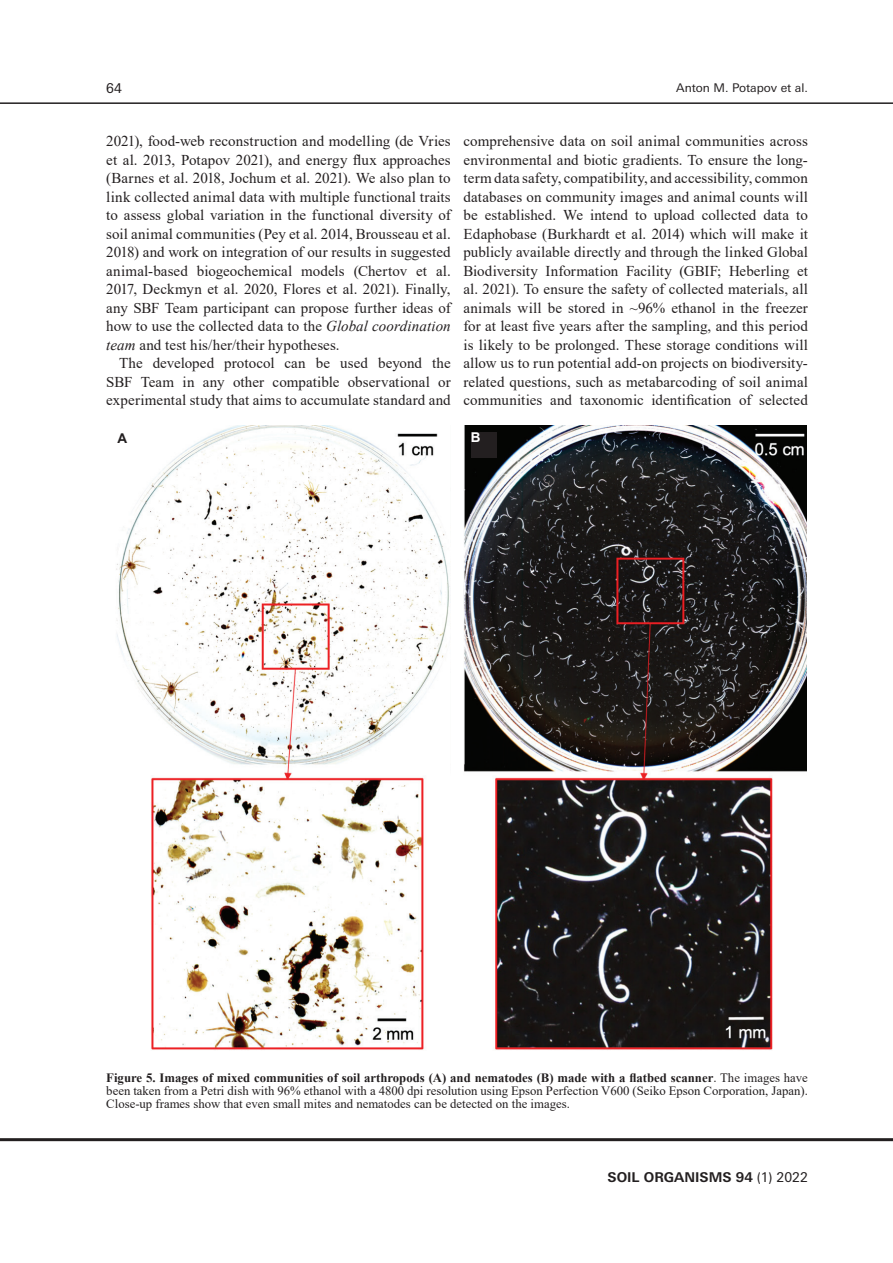
<style>
.page{position:relative;width:893px;height:1263px;background:#fff}
.page>*{position:absolute;margin:0;border:0;box-sizing:border-box;transform-origin:0 0}
.t1{font:15px/18.5px "Times New Roman";letter-spacing:.01em;color:#231f20;text-align:justify}
.t2{font:700 13.5px "Univers Next W1 G";color:#231f20}
.t3{font:13.5px "Univers Next W1 G";color:#231f20}
.t4{font:700 13.5px "Arial";color:#231f20}
.t5{font:700 13.5px "Arial";color:#fff}
.t6{font:12.75px/12.8px "Times New Roman";color:#231f20;text-align:justify}
.t7{font:12px "Univers Next W1 G";color:#231f20}
.s1{font-style:italic}
.s2{font-weight:700}
.s3{font-weight:400}
</style>
<div class="page">
<hr style="left:0;top:1138px;width:893px;height:3px;background:#231f20">
<hr style="left:0;top:102px;width:893px;height:2px;background:#231f20">
<img style="left:116px;top:425px;width:334px;height:625px">
<img style="left:463px;top:425px;width:343px;height:625px">
<div style="left:117px;top:433px;width:26px;height:25px;background:#fff"></div>
<div style="left:471px;top:432px;width:25px;height:26px;background:#231f20"></div>
<p class="t3" style="left:106px;top:81px;width:17px">64</p>
<p class="t7" style="left:676px;top:81px;width:133px">Anton M. Potapov et al.</p>
<p class="t1" style="left:106px;top:131px;width:346px">2021), food-web reconstruction and modelling (de Vries et al. 2013, Potapov 2021), and energy flux approaches (Barnes et al. 2018, Jochum et al. 2021). We also plan to link collected animal data with multiple functional traits to assess global variation in the functional diversity of soil animal communities (Pey et al. 2014, Brousseau et al.<br>2018) and work on integration of our results in suggested animal-based biogeochemical models (Chertov et al.<br>2017, Deckmyn et al. 2020, Flores et al. 2021). Finally, any SBF Team participant can propose further ideas of how to use the collected data to the <span class="s1">Global coordination team</span> and test his/her/their hypotheses.</p>
<p class="t1" style="left:106px;top:353px;width:346px;text-indent:13px">The developed protocol can be used beyond the SBF Team in any other compatible observational or experimental study that aims to accumulate standard and</p>
<p class="t1" style="left:463px;top:131px;width:346px">comprehensive data on soil animal communities across environmental and biotic gradients. To ensure the long&shy;term data safety, compatibility, and accessibility, common databases on community images and animal counts will be established. We intend to upload collected data to Edaphobase (Burkhardt et al. 2014) which will make it publicly available directly and through the linked Global Biodiversity Information Facility (GBIF; Heberling et al. 2021). To ensure the safety of collected materials, all animals will be stored in ~96% ethanol in the freezer for at least five years after the sampling, and this period is likely to be prolonged. These storage conditions will allow us to run potential add-on projects on biodiversity&shy;related questions, such as metabarcoding of soil animal communities and taxonomic identification of selected</p>
<p class="t4" style="left:117px;top:428px;width:11px">A</p>
<p class="t5" style="left:471px;top:428px;width:11px">B</p>
<p class="t6" style="left:106px;top:1071px;width:703px"><span class="s2">Figure 5. Images of mixed communities of soil arthropods (A) and nematodes (B) made with a flatbed scanner</span>. The images have been taken from a Petri dish with 96% ethanol with a 4800 dpi resolution using Epson Perfection V600 (Seiko Epson Corporation, Japan).<br>Close-up frames show that even small mites and nematodes can be detected on the images.</p>
<p class="t2" style="left:607px;top:1169px;width:202px">SOIL ORGANISMS 94 <span class="s3">(1) 2022</span></p>
</div>
